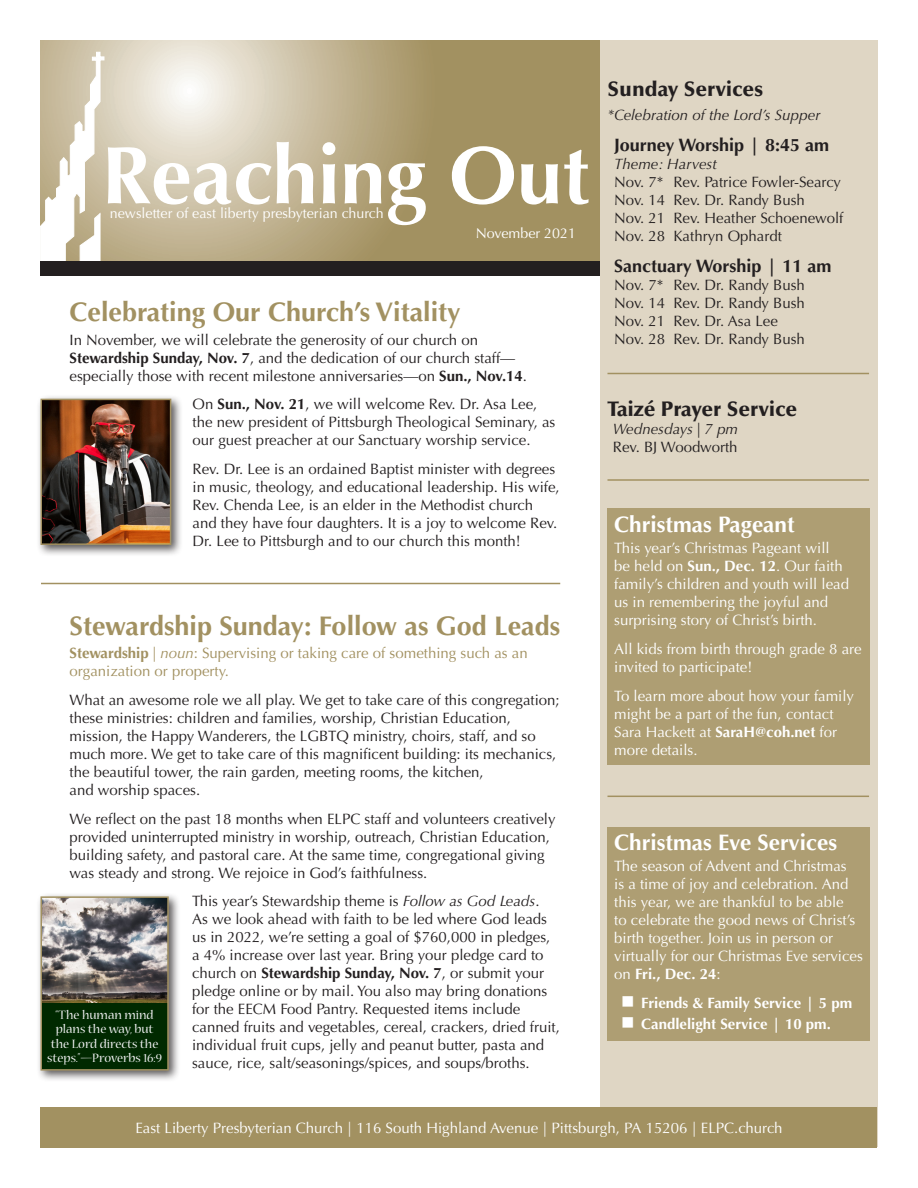
<style>
.page{position:relative;width:918px;height:1188px;background:#fff}
.page>*{position:absolute;margin:0;border:0;box-sizing:border-box;transform-origin:0 0}
.t1{font:700 27px "Optima LT Std";color:#a29161}
.t2{font:700 22.5px "Optima LT Std";color:#fff}
.t3{font:900 21px "Optima LT Std";color:#231f20}
.t4{font:700 18px "Optima LT Std";color:#231f20}
.t5{font:15px/18px "Optima LT Std";color:#231f20}
.t6{font:15px/18px "Optima LT Std";color:#fff}
.t7{font:15px/18px "Optima LT Std";color:#a29161}
.t8{font:italic 15px "Optima LT Std";color:#231f20}
.t9{font:700 15px "Optima LT Std";color:#fff}
.t10{font:14.25px "Optima LT Std";color:#fff}
.t11{font:13.5px/14.1px "Nueva Std";color:#f2f3f4;text-align:center}
.s1{font-weight:700}
.s2{font-style:italic}
</style>
<div class="page">
<div style="left:600px;top:40px;width:278px;height:1108px;background:#dfd6c4"></div>
<div style="left:40px;top:1107px;width:838px;height:41px;background:#a29161"></div>
<svg style="left:40px;top:40px;width:560px;height:221px;background:#b9ab86"></svg>
<svg style="left:40px;top:52px;width:549px;height:209px;background:#c5b99b"></svg>
<hr style="left:41px;top:583px;width:519px;height:1px;background:#a29161">
<hr style="left:607px;top:373px;width:262px;height:1px;background:#a29161">
<hr style="left:607px;top:479px;width:262px;height:2px;background:#a29161">
<div style="left:40px;top:261px;width:560px;height:15px;background:#231f20"></div>
<div style="left:608px;top:827px;width:262px;height:213px;background:#ae9e73"></div>
<div style="left:608px;top:509px;width:262px;height:256px;background:#ae9e73"></div>
<hr style="left:607px;top:796px;width:262px;height:1px;background:#a29161">
<div style="left:36px;top:892px;width:145px;height:191px;background:#231f20;opacity:.75"></div>
<img style="left:43px;top:899px;width:123px;height:105px">
<div style="left:41px;top:1004px;width:127px;height:66px;background:#002900"></div>
<div style="left:40px;top:896px;width:129px;height:175px;border:2px solid #a29161"></div>
<div style="left:36px;top:394px;width:147px;height:163px;background:#231f20;opacity:.75"></div>
<img style="left:43px;top:402px;width:125px;height:140px">
<div style="left:40px;top:399px;width:131px;height:146px;border:2px solid #a29161"></div>
<p class="t10" style="left:110px;top:204px;width:275px">newsletter of east liberty presbyterian church</p>
<p class="t10" style="left:476px;top:225px;width:102px">November 2021</p>
<p class="t1" style="left:70px;top:296px;width:393px">Celebrating Our Church’s Vitality</p>
<p class="t5" style="left:70px;top:331px;width:459px">In November, we will celebrate the generosity of our church on<br><span class="s1">Stewardship Sunday, Nov. 7</span>, and the dedication of our church staff— especially those with recent milestone anniversaries—on <span class="s1">Sun., Nov.14</span>.</p>
<p class="t5" style="left:193px;top:396px;width:364px">On <span class="s1">Sun., Nov. 21</span>, we will welcome Rev. Dr. Asa Lee, the new president of Pittsburgh Theological Seminary, as our guest preacher at our Sanctuary worship service.</p>
<p class="t5" style="left:193px;top:460px;width:369px">Rev. Dr. Lee is an ordained Baptist minister with degrees in music, theology, and educational leadership. His wife, Rev. Chenda Lee, is an elder in the Methodist church and they have four daughters. It is a joy to welcome Rev.<br>Dr. Lee to Pittsburgh and to our church this month!</p>
<p class="t1" style="left:70px;top:610px;width:492px">Stewardship Sunday: Follow as God Leads</p>
<p class="t7" style="left:70px;top:644px;width:460px"><span class="s1">Stewardship</span> <span class="s2">| noun</span>: Supervising or taking care of something such as an organization or property.</p>
<p class="t5" style="left:70px;top:691px;width:492px">What an awesome role we all play. We get to take care of this congregation; these ministries: children and families, worship, Christian Education, mission, the Happy Wanderers, the LGBTQ ministry, choirs, staff, and so much more. We get to take care of this magnificent building: its mechanics, the beautiful tower, the rain garden, meeting rooms, the kitchen,<br>and worship spaces.</p>
<p class="t5" style="left:70px;top:810px;width:488px">We reflect on the past 18 months when ELPC staff and volunteers creatively provided uninterrupted ministry in worship, outreach, Christian Education, building safety, and pastoral care. At the same time, congregational giving was steady and strong. We rejoice in God’s faithfulness.</p>
<p class="t5" style="left:192px;top:893px;width:369px">This year’s Stewardship theme is <span class="s2">Follow as God Leads</span>.<br>As we look ahead with faith to be led where God leads us in 2022, we’re setting a goal of $760,000 in pledges, a 4% increase over last year. Bring your pledge card to church on <span class="s1">Stewardship Sunday, Nov. 7</span>, or submit your pledge online or by mail. You also may bring donations for the EECM Food Pantry. Requested items include canned fruits and vegetables, cereal, crackers, dried fruit, individual fruit cups, jelly and peanut butter, pasta and sauce, rice, salt/seasonings/spices, and soups/broths.</p>
<p class="t11" style="left:47px;top:1009px;width:116px">“The human mind plans the way, but the Lord directs the steps.”—Proverbs 16:9</p>
<p class="t3" style="left:608px;top:77px;width:157px">Sunday Services</p>
<p class="t8" style="left:608px;top:106px;width:214px">*Celebration of the Lord’s Supper</p>
<p class="t4" style="left:614px;top:134px;width:216px">Journey Worship | 8:45 am</p>
<p class="t8" style="left:614px;top:155px;width:104px">Theme: Harvest</p>
<p class="t5" style="left:614px;top:173px;width:228px">Nov. 7* Rev. Patrice Fowler-Searcy</p>
<p class="t5" style="left:614px;top:191px;width:192px">Nov. 14 Rev. Dr. Randy Bush</p>
<p class="t5" style="left:614px;top:209px;width:231px">Nov. 21 Rev. Heather Schoenewolf</p>
<p class="t5" style="left:614px;top:227px;width:169px">Nov. 28 Kathryn Ophardt</p>
<p class="t4" style="left:614px;top:256px;width:219px">Sanctuary Worship | 11 am</p>
<p class="t5" style="left:614px;top:276px;width:192px">Nov. 7* Rev. Dr. Randy Bush</p>
<p class="t5" style="left:614px;top:294px;width:192px">Nov. 14 Rev. Dr. Randy Bush</p>
<p class="t5" style="left:614px;top:312px;width:165px">Nov. 21 Rev. Dr. Asa Lee</p>
<p class="t5" style="left:614px;top:330px;width:192px">Nov. 28 Rev. Dr. Randy Bush</p>
<p class="t3" style="left:608px;top:397px;width:191px">Taizé Prayer Service</p>
<p class="t8" style="left:613px;top:420px;width:127px">Wednesdays | 7 pm</p>
<p class="t5" style="left:613px;top:438px;width:126px">Rev. BJ Woodworth</p>
<p class="t2" style="left:614px;top:511px;width:182px">Christmas Pageant</p>
<p class="t6" style="left:614px;top:539px;width:236px">This year’s Christmas Pageant will be held on <span class="s1">Sun., Dec. 12</span>. Our faith family’s children and youth will lead us in remembering the joyful and surprising story of Christ’s birth.</p>
<p class="t6" style="left:614px;top:640px;width:249px">All kids from birth through grade 8 are invited to participate!</p>
<p class="t6" style="left:614px;top:687px;width:241px">To learn more about how your family might be a part of the fun, contact<br>Sara Hackett at <span class="s1">SaraH@coh.net</span> for more details.</p>
<p class="t2" style="left:614px;top:829px;width:224px">Christmas Eve Services</p>
<p class="t6" style="left:614px;top:857px;width:250px">The season of Advent and Christmas<br>is a time of joy and celebration. And this year, we are thankful to be able<br>to celebrate the good news of Christ’s birth together. Join us in person or virtually for our Christmas Eve services on <span class="s1">Fri., Dec. 24</span>:</p>
<p class="t9" style="left:641px;top:994px;width:212px">Friends &amp; Family Service | 5 pm</p>
<p class="t9" style="left:641px;top:1015px;width:191px">Candlelight Service | 10 pm.</p>
<p class="t6" style="left:135px;top:1119px;width:649px">East Liberty Presbyterian Church | 116 South Highland Avenue | Pittsburgh, PA 15206 | ELPC.church</p>
</div>
